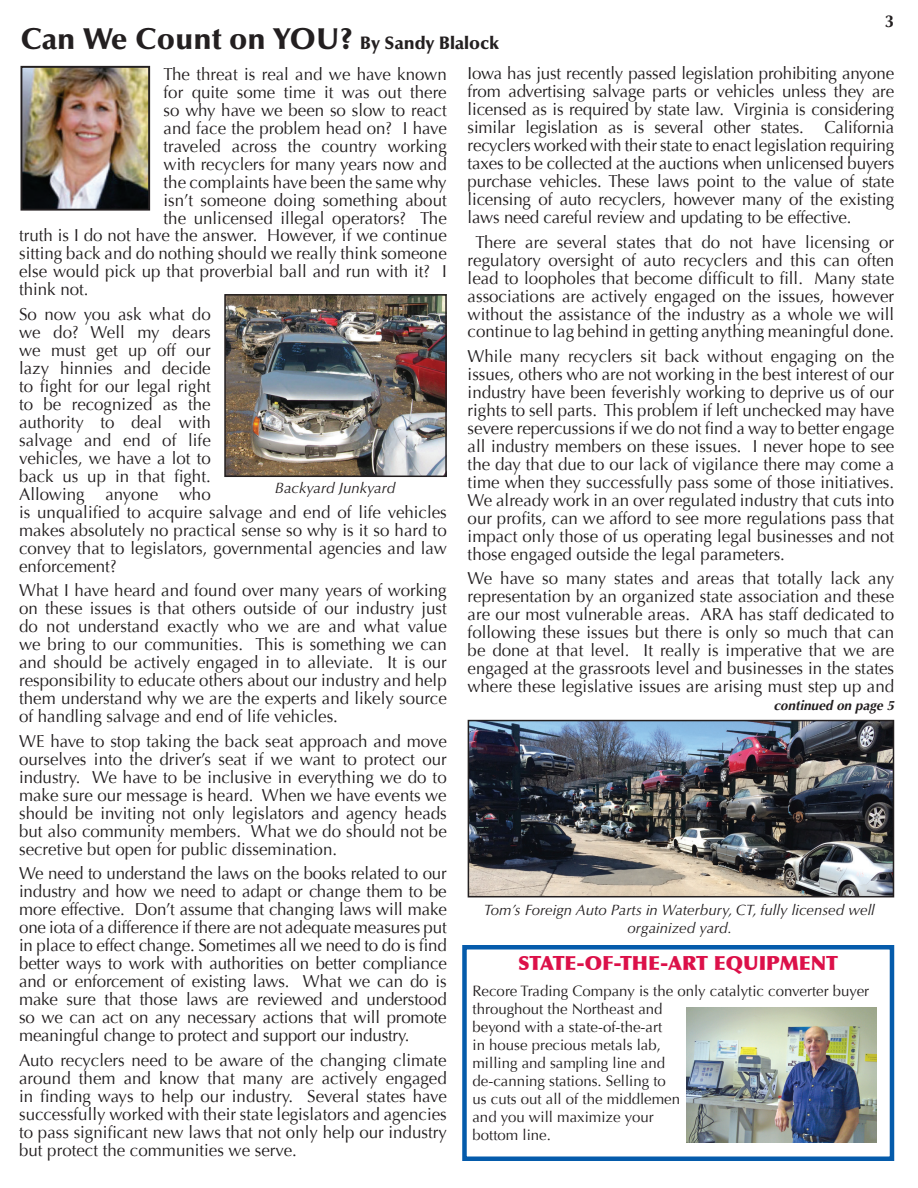
<style>
.page{position:relative;width:918px;height:1188px;background:#fff}
.page>*{position:absolute;margin:0;border:0;box-sizing:border-box;transform-origin:0 0}
.t1{font:900 30px "Optima";color:#231f20}
.t2{font:900 19.5px "Optima";color:#dc1049}
.t3{font:17.25px/18px "Optima";color:#231f20;text-align:justify}
.t4{font:700 17.25px "Optima";color:#231f20}
.t5{font:15px/18px "Optima";color:#231f20}
.t6{font:italic 15px/18px "Optima";color:#231f20;text-align:center}
.t7{font:italic 700 13.5px "Optima";color:#231f20}
.s1{font-size:18px}
</style>
<div class="page">
<img style="left:24px;top:69px;width:123px;height:139px">
<div style="left:21px;top:66px;width:129px;height:145px;border:2px solid #231f20"></div>
<img style="left:227px;top:297px;width:217px;height:177px">
<div style="left:224px;top:294px;width:223px;height:183px;border:2px solid #231f20"></div>
<img style="left:471px;top:723px;width:420px;height:171px">
<div style="left:468px;top:720px;width:426px;height:177px;border:2px solid #231f20"></div>
<div style="left:462px;top:945px;width:432px;height:216px;border:4px solid #055bab"></div>
<img style="left:686px;top:1007px;width:191px;height:135px">
<p class="t4" style="left:885px;top:11px;width:11px">3</p>
<h1 class="t1" style="left:21px;top:21px;width:480px">Can We Count on YOU? <span class="s1">By Sandy Blalock</span></h1>
<p class="t3" style="left:164px;top:65px;width:285px">The threat is real and we have known</p>
<p class="t3" style="left:164px;top:83px;width:285px">for quite some time it was out there</p>
<p class="t3" style="left:164px;top:101px;width:285px">so why have we been so slow to react</p>
<p class="t3" style="left:164px;top:119px;width:285px">and face the problem head on? I have</p>
<p class="t3" style="left:164px;top:137px;width:285px">traveled across the country working</p>
<p class="t3" style="left:164px;top:155px;width:285px">with recyclers for many years now and</p>
<p class="t3" style="left:164px;top:173px;width:285px">the complaints have been the same why</p>
<p class="t3" style="left:164px;top:191px;width:285px">isn’t someone doing something about</p>
<p class="t3" style="left:164px;top:209px;width:285px">the unlicensed illegal operators? The</p>
<p class="t3" style="left:19px;top:227px;width:429px">truth is I do not have the answer. However, if we continue</p>
<p class="t3" style="left:19px;top:245px;width:429px">sitting back and do nothing should we really think someone</p>
<p class="t3" style="left:19px;top:263px;width:429px">else would pick up that proverbial ball and run with it? I</p>
<p class="t3" style="left:19px;top:281px;width:71px">think not.</p>
<p class="t3" style="left:19px;top:305px;width:429px;text-align:left">So now you ask what do<br>we do? Well my dears<br>we must get up off our<br>lazy hinnies and decide<br>to fight for our legal right<br>to be recognized as the<br>authority to deal with<br>salvage and end of life<br>vehicles, we have a lot to<br>back us up in that fight.<br>Allowing anyone who<br>is unqualified to acquire salvage and end of life vehicles makes absolutely no practical sense so why is it so hard to convey that to legislators, governmental agencies and law enforcement?</p>
<p class="t3" style="left:19px;top:582px;width:429px">What I have heard and found over many years of working on these issues is that others outside of our industry just do not understand exactly who we are and what value we bring to our communities. This is something we can and should be actively engaged in to alleviate. It is our responsibility to educate others about our industry and help them understand why we are the experts and likely source of handling salvage and end of life vehicles.</p>
<p class="t3" style="left:19px;top:732px;width:429px">WE have to stop taking the back seat approach and move ourselves into the driver’s seat if we want to protect our industry. We have to be inclusive in everything we do to make sure our message is heard. When we have events we should be inviting not only legislators and agency heads but also community members. What we do should not be secretive but open for public dissemination.</p>
<p class="t3" style="left:19px;top:865px;width:429px">We need to understand the laws on the books related to our industry and how we need to adapt or change them to be more effective. Don’t assume that changing laws will make one iota of a difference if there are not adequate measures put in place to effect change. Sometimes all we need to do is find better ways to work with authorities on better compliance and or enforcement of existing laws. What we can do is make sure that those laws are reviewed and understood so we can act on any necessary actions that will promote meaningful change to protect and support our industry.</p>
<p class="t3" style="left:19px;top:1051px;width:429px">Auto recyclers need to be aware of the changing climate around them and know that many are actively engaged in finding ways to help our industry. Several states have successfully worked with their state legislators and agencies to pass significant new laws that not only help our industry but protect the communities we serve.</p>
<p class="t3" style="left:468px;top:65px;width:428px">Iowa has just recently passed legislation prohibiting anyone from advertising salvage parts or vehicles unless they are licensed as is required by state law. Virginia is considering similar legislation as is several other states. California recyclers worked with their state to enact legislation requiring taxes to be collected at the auctions when unlicensed buyers purchase vehicles. These laws point to the value of state licensing of auto recyclers, however many of the existing laws need careful review and updating to be effective.</p>
<p class="t3" style="left:468px;top:233px;width:428px;text-align:center">There are several states that do not have licensing or regulatory oversight of auto recyclers and this can often lead to loopholes that become difficult to fill. Many state associations are actively engaged on the issues, however without the assistance of the industry as a whole we will continue to lag behind in getting anything meaningful done.</p>
<p class="t3" style="left:468px;top:347px;width:428px">While many recyclers sit back without engaging on the issues, others who are not working in the best interest of our industry have been feverishly working to deprive us of our rights to sell parts. This problem if left unchecked may have severe repercussions if we do not find a way to better engage all industry members on these issues. I never hope to see the day that due to our lack of vigilance there may come a time when they successfully pass some of those initiatives.<br>We already work in an over regulated industry that cuts into our profits, can we afford to see more regulations pass that impact only those of us operating legal businesses and not those engaged outside the legal parameters.</p>
<p class="t3" style="left:468px;top:570px;width:428px">We have so many states and areas that totally lack any representation by an organized state association and these are our most vulnerable areas. ARA has staff dedicated to following these issues but there is only so much that can be done at that level. It really is imperative that we are engaged at the grassroots level and businesses in the states where these legislative issues are arising must step up and</p>
<p class="t7" style="left:773px;top:698px;width:122px">continued on page 5</p>
<p class="t6" style="left:275px;top:479px;width:122px">Backyard Junkyard</p>
<p class="t6" style="left:484px;top:901px;width:393px">Tom’s Foreign Auto Parts in Waterbury, CT, fully licensed well orgainized yard.</p>
<p class="t2" style="left:518px;top:952px;width:321px">STATE-OF-THE-ART EQUIPMENT</p>
<p class="t5" style="left:472px;top:982px;width:398px">Recore Trading Company is the only catalytic converter buyer throughout the Northeast and<br>beyond with a state-of-the-art<br>in house precious metals lab,<br>milling and sampling line and<br>de-canning stations. Selling to<br>us cuts out all of the middlemen<br>and you will maximize your<br>bottom line.</p>
</div>
